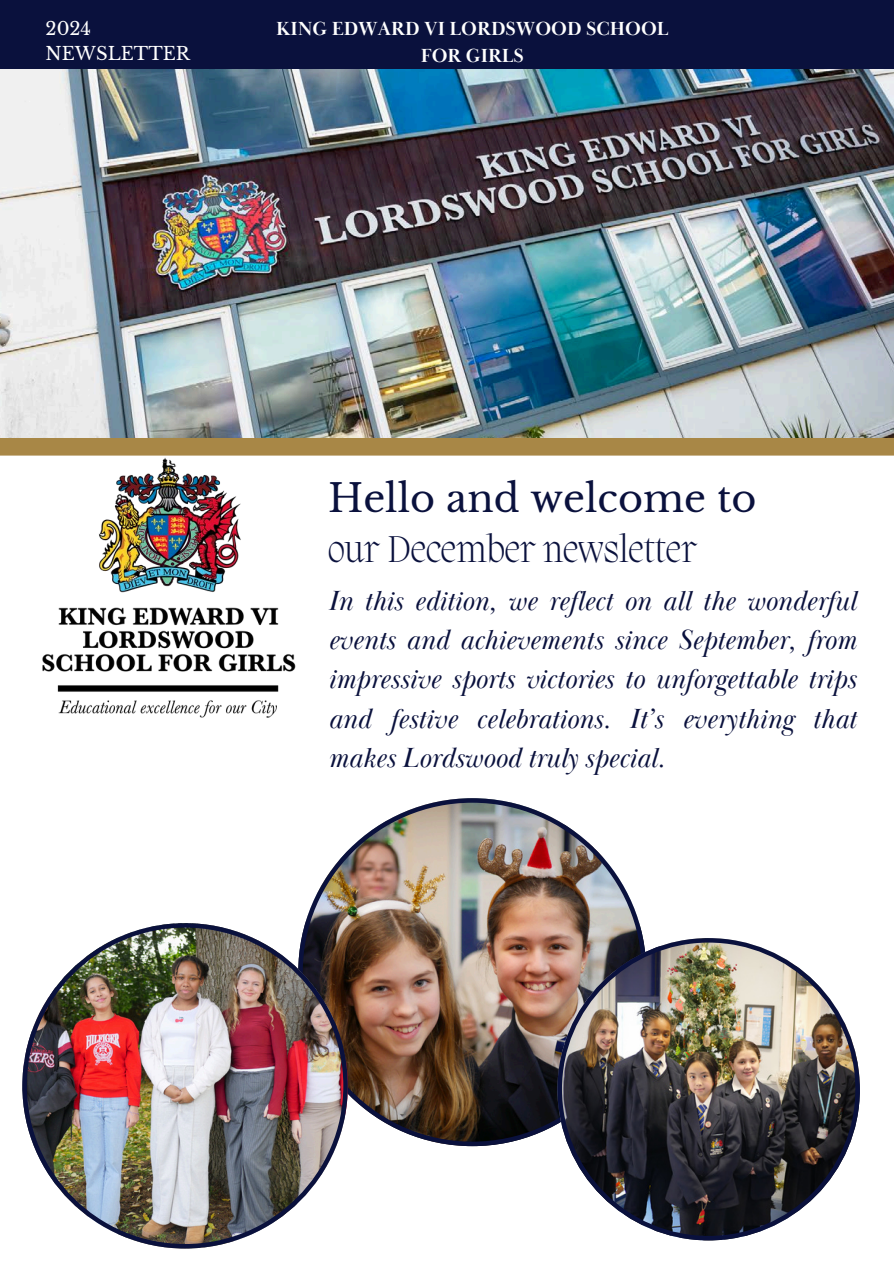
<style>
.page{position:relative;width:894px;height:1264px;background:#fff}
.page>*{position:absolute;margin:0;border:0;box-sizing:border-box;transform-origin:0 0}
.t1{font:200 38.25px/49.5px "Migra";color:#0a113d}
.t2{font:italic 28.5px/39.3px "Baskerville Display PT";color:#0a113d;text-align:justify}
.t3{font:700 19.5px/27px "Baskerville Display PT";color:#fff;text-align:center}
.t4{font:18px "Libre Baskerville";color:#fff}
.s1{font-family:"Libre Baskerville";font-weight:400}
</style>
<div class="page">
<img style="left:9px;top:455px;width:319px;height:263px">
<div style="left:0;top:0;width:893px;height:90px;background:#0a113d"></div>
<div style="left:0;top:433px;width:893px;height:22px;background:#a88746"></div>
<img style="left:0;top:69px;width:893px;height:368px">
<img style="left:305px;top:798px;width:338px;height:347px">
<img style="left:22px;top:923px;width:325px;height:325px">
<img style="left:557px;top:938px;width:302px;height:302px">
<p class="t4" style="left:46px;top:18px;width:47px">2024</p>
<p class="t4" style="left:46px;top:42px;width:146px">NEWSLETTER</p>
<h3 class="t3" style="left:276px;top:16px;width:394px">KING EDWARD VI LORDSWOOD SCHOOL<br>FOR GIRLS</h3>
<p class="t1" style="left:328px;top:478px;width:430px"><span class="s1">Hello and welcome to </span>our December newsletter</p>
<h1 class="t2" style="left:328px;top:581px;width:529px">In this edition, we reflect on all the wonderful events and achievements since September, from impressive sports victories to unforgettable trips and festive celebrations. It’s everything that makes Lordswood truly special.</h1>
</div>
